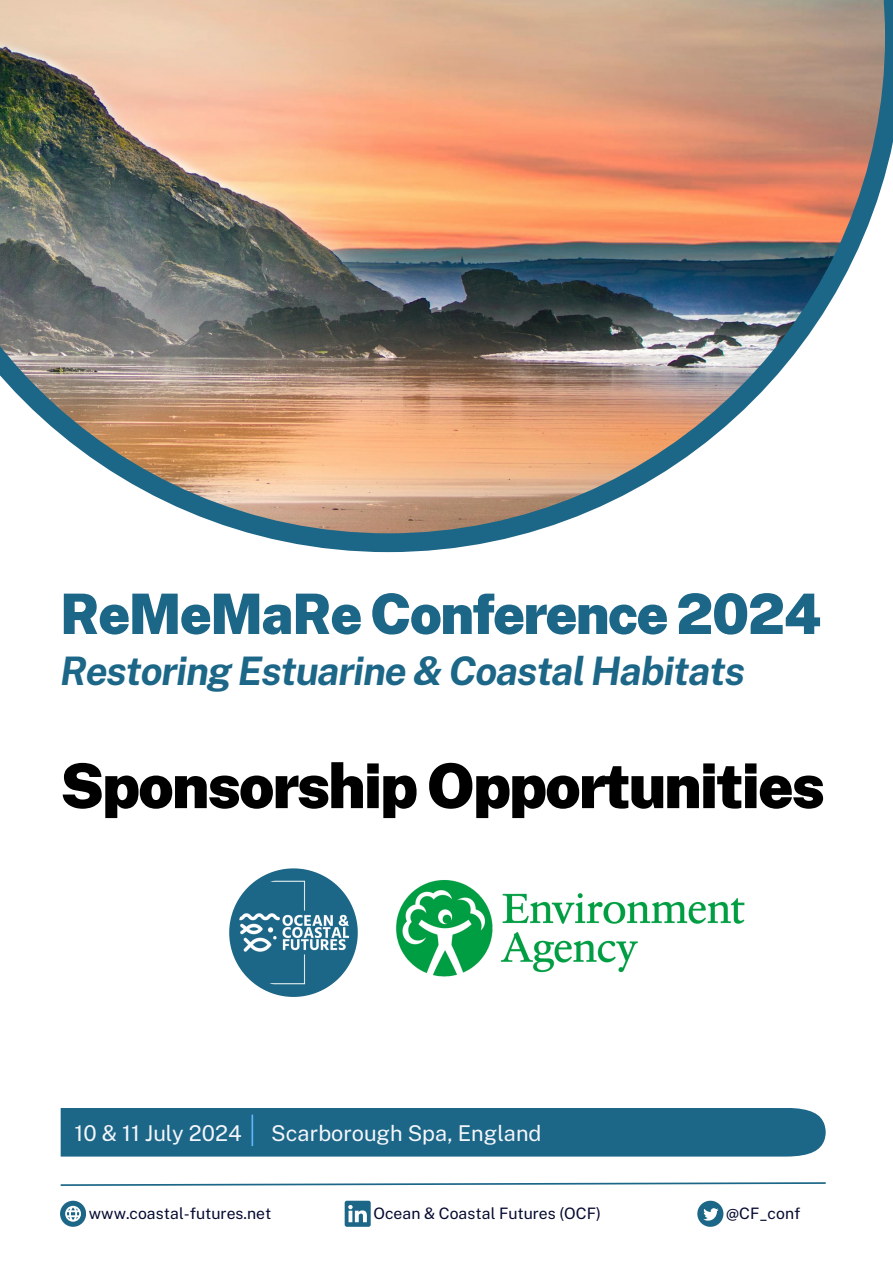
<style>
.page{position:relative;width:893px;height:1263px;background:#fff}
.page>*{position:absolute;margin:0;border:0;box-sizing:border-box;transform-origin:0 0}
.t1{font:900 61.8px "Public Sans";letter-spacing:-.03em;color:#000}
.t2{font:900 55.8px "Public Sans";letter-spacing:-.03em;color:#1c6687}
.t3{font:italic 700 39.3px "Public Sans";letter-spacing:-.03em;color:#1c6687}
.t4{font:21.75px "Public Sans";color:#f4f6fc}
.t5{font:15.75px "Public Sans";color:#050a30}
</style>
<div class="page">
<img style="left:0;top:0;width:893px;height:552px">
<svg style="left:229px;top:868px;width:129px;height:129px"></svg>
<img style="left:238px;top:877px;width:111px;height:111px">
<img style="left:396px;top:880px;width:349px;height:97px">
<div style="left:61px;top:1108px;width:764px;height:48px;background:#1c6687"></div>
<hr style="left:251px;top:1114px;width:2px;height:32px;background:#5cb6f9">
<svg style="left:60px;top:1182px;width:766px;height:4px"></svg>
<svg style="left:60px;top:1201px;width:26px;height:25px"></svg>
<svg style="left:697px;top:1201px;width:26px;height:25px"></svg>
<svg style="left:345px;top:1201px;width:25px;height:25px"></svg>
<h2 class="t2" style="left:60px;top:581px;width:763px">ReMeMaRe Conference 2024</h2>
<h3 class="t3" style="left:60px;top:647px;width:686px">Restoring Estuarine &amp; Coastal Habitats</h3>
<p class="t1" style="left:60px;top:749px;width:766px">Sponsorship Opportunities</p>
<p class="t4" style="left:75px;top:1120px;width:169px">10 &amp; 11 July 2024</p>
<p class="t4" style="left:271px;top:1120px;width:272px">Scarborough Spa, England</p>
<p class="t5" style="left:89px;top:1204px;width:184px">www.coastal-futures.net</p>
<h3 class="t5" style="left:373px;top:1204px;width:229px">Ocean &amp; Coastal Futures (OCF)</h3>
<h3 class="t5" style="left:726px;top:1204px;width:76px">@CF_conf</h3>
</div>
